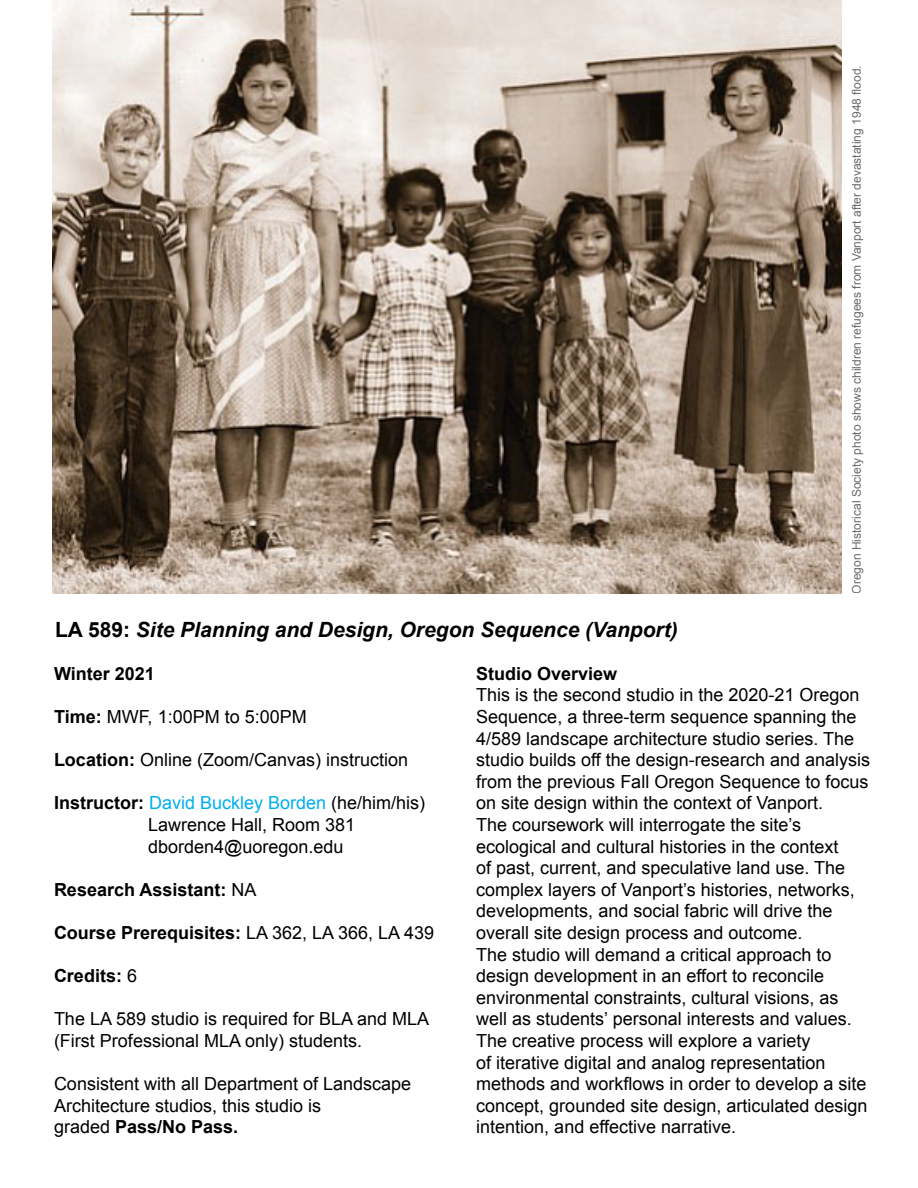
<style>
.page{position:relative;width:918px;height:1188px;background:#fff}
.page>*{position:absolute;margin:0;border:0;box-sizing:border-box;transform-origin:0 0}
.t1{font:italic 700 21px "Arial";color:#000}
.t2{font:18px/21.6px "Arial";color:#000}
.t3{font:700 18px "Arial";color:#000}
.t4{font:12px "Arial";color:#000}
.s1{font-style:normal}
.s2{font-weight:700}
.s3{color:#00aeef}
.s4{font-weight:400}
</style>
<div class="page">
<img style="left:52px;top:0;width:789px;height:594px">
<p class="t4" style="left:850px;top:594px;width:530px;rotate:-90deg">Oregon Historical Society photo shows children refugees from Vanport after devastating 1948 flood.</p>
<p class="t1" style="left:55px;top:618px;width:624px"><span class="s1">LA 589:</span> Site Planning and Design, Oregon Sequence (Vanport)</p>
<p class="t3" style="left:476px;top:663px;width:143px">Studio Overview</p>
<p class="t2" style="left:476px;top:684px;width:395px">This is the second studio in the 2020-21 Oregon Sequence, a three-term sequence spanning the 4/589 landscape architecture studio series. The studio builds off the design-research and analysis from the previous Fall Oregon Sequence to focus on site design within the context of Vanport.<br>The coursework will interrogate the site’s ecological and cultural histories in the context<br>of past, current, and speculative land use. The complex layers of Vanport’s histories, networks, developments, and social fabric will drive the overall site design process and outcome.<br>The studio will demand a critical approach to design development in an effort to reconcile environmental constraints, cultural visions, as well as students’ personal interests and values.<br>The creative process will explore a variety<br>of iterative digital and analog representation methods and workflows in order to develop a site concept, grounded site design, articulated design intention, and effective narrative.</p>
<p class="t3" style="left:54px;top:663px;width:102px">Winter 2021</p>
<p class="t2" style="left:54px;top:706px;width:254px"><span class="s2">Time:</span> MWF, 1:00PM to 5:00PM</p>
<p class="t2" style="left:54px;top:749px;width:356px"><span class="s2">Location:</span> Online (Zoom/Canvas) instruction</p>
<p class="t2" style="left:148px;top:792px;width:279px;text-indent:-94px"><span class="s2">Instructor:</span> <span class="s3">David Buckley Borden</span> (he/him/his)<br>Lawrence Hall, Room 381 dborden4@uoregon.edu</p>
<p class="t3" style="left:54px;top:879px;width:204px">Research Assistant: <span class="s4">NA</span></p>
<p class="t3" style="left:54px;top:923px;width:382px">Course Prerequisites: <span class="s4">LA 362, LA 366, LA 439</span></p>
<p class="t3" style="left:54px;top:966px;width:85px">Credits: <span class="s4">6</span></p>
<p class="t2" style="left:54px;top:1008px;width:377px">The LA 589 studio is required for BLA and MLA (First Professional MLA only) students.</p>
<p class="t2" style="left:54px;top:1073px;width:359px">Consistent with all Department of Landscape<br>Architecture studios, this studio is<br>graded <span class="s2">Pass/No Pass.</span></p>
</div>
